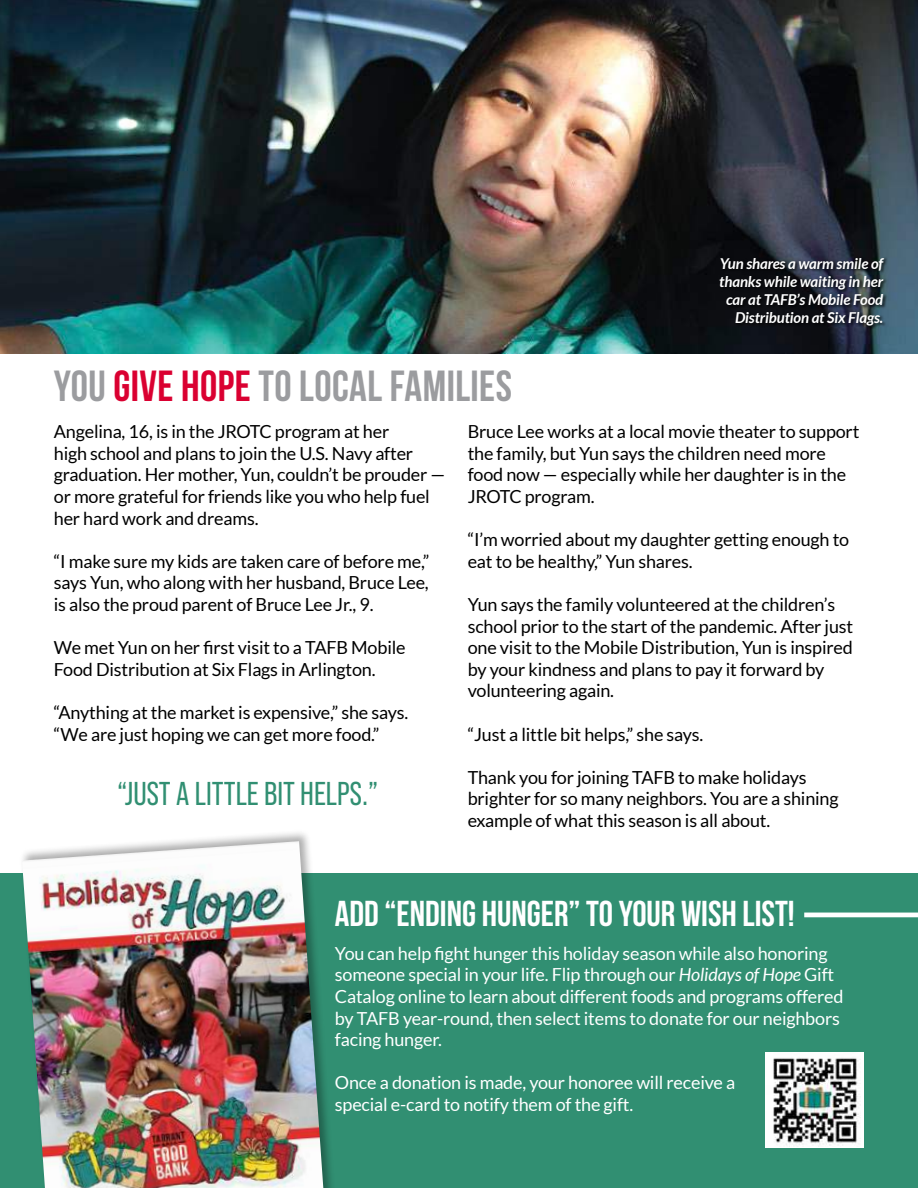
<style>
.page{position:relative;width:918px;height:1188px;background:#fff}
.page>*{position:absolute;margin:0;border:0;box-sizing:border-box;transform-origin:0 0}
.t1{font:700 43.5px "Bebas Neue";letter-spacing:.01em;color:#9b9c9f}
.t2{font:700 36px "Bebas Neue";color:#fff}
.t3{font:33px "Bebas Neue Pro";color:#318f72}
.t4{font:18px/21.6px "Lato";letter-spacing:-.01em;color:#000}
.t5{font:18px/21.6px "Lato";letter-spacing:-.01em;color:#fff}
.t6{font:italic 700 15px/18px "Lato";letter-spacing:-.01em;color:#fff;text-align:right}
.s1{color:#da0031}
.s2{font-style:italic}
</style>
<div class="page">
<img style="left:0;top:0;width:918px;height:353px">
<div style="left:0;top:874px;width:918px;height:314px;background:#318f72"></div>
<div style="left:719px;top:257px;width:169px;height:72px;background:#000;opacity:.75"></div>
<div style="left:19px;top:829px;width:317px;height:359px;background:#000;opacity:.33"></div>
<img style="left:22px;top:841px;width:301px;height:347px">
<hr style="left:804px;top:913px;width:114px;height:4px;background:#fff">
<img style="left:765px;top:1052px;width:99px;height:96px">
<h1 class="t1" style="left:54px;top:361px;width:460px">YOU <span class="s1">GIVE HOPE</span> TO LOCAL FAMILIES</h1>
<p class="t6" style="left:719px;top:255px;width:166px">Yun shares a warm smile of thanks while waiting in her car at TAFB’s Mobile Food<br>Distribution at Six Flags.</p>
<p class="t4" style="left:54px;top:421px;width:393px">Angelina, 16, is in the JROTC program at her<br>high school and plans to join the U.S. Navy after graduation. Her mother, Yun, couldn’t be prouder — or more grateful for friends like you who help fuel her hard work and dreams.</p>
<p class="t4" style="left:54px;top:551px;width:377px;text-align:justify">“I make sure my kids are taken care of before me,” says Yun, who along with her husband, Bruce Lee, is also the proud parent of Bruce Lee Jr., 9.</p>
<p class="t4" style="left:54px;top:637px;width:353px">We met Yun on her 昀椀rst visit to a TAFB Mobile<br>Food Distribution at Six Flags in Arlington.</p>
<p class="t4" style="left:54px;top:702px;width:356px">“Anything at the market is expensive,” she says. “We are just hoping we can get more food.”</p>
<h3 class="t3" style="left:117px;top:775px;width:263px">“JUST A LITTLE BIT HELPS.”</h3>
<p class="t4" style="left:468px;top:422px;width:393px">Bruce Lee works at a local movie theater to support the family, but Yun says the children need more food now — especially while her daughter is in the JROTC program.</p>
<p class="t4" style="left:468px;top:530px;width:383px">“I’m worried about my daughter getting enough to eat to be healthy,” Yun shares.</p>
<p class="t4" style="left:468px;top:594px;width:387px">Yun says the family volunteered at the children’s school prior to the start of the pandemic. After just one visit to the Mobile Distribution, Yun is inspired by your kindness and plans to pay it forward by volunteering again.</p>
<p class="t4" style="left:468px;top:724px;width:237px">“Just a little bit helps,” she says.</p>
<p class="t4" style="left:468px;top:767px;width:372px">Thank you for joining TAFB to make holidays brighter for so many neighbors. You are a shining example of what this season is all about.</p>
<h2 class="t2" style="left:335px;top:893px;width:461px">ADD “ENDING HUNGER” TO YOUR WISH LIST!</h2>
<p class="t5" style="left:335px;top:942px;width:510px">You can help 昀椀ght hunger this holiday season while also honoring someone special in your life. Flip through our <span class="s2">Holidays of Hope</span> Gift Catalog online to learn about different foods and programs offered by TAFB year-round, then select items to donate for our neighbors facing hunger.</p>
<p class="t5" style="left:335px;top:1073px;width:402px">Once a donation is made, your honoree will receive a special e-card to notify them of the gift.</p>
</div>
